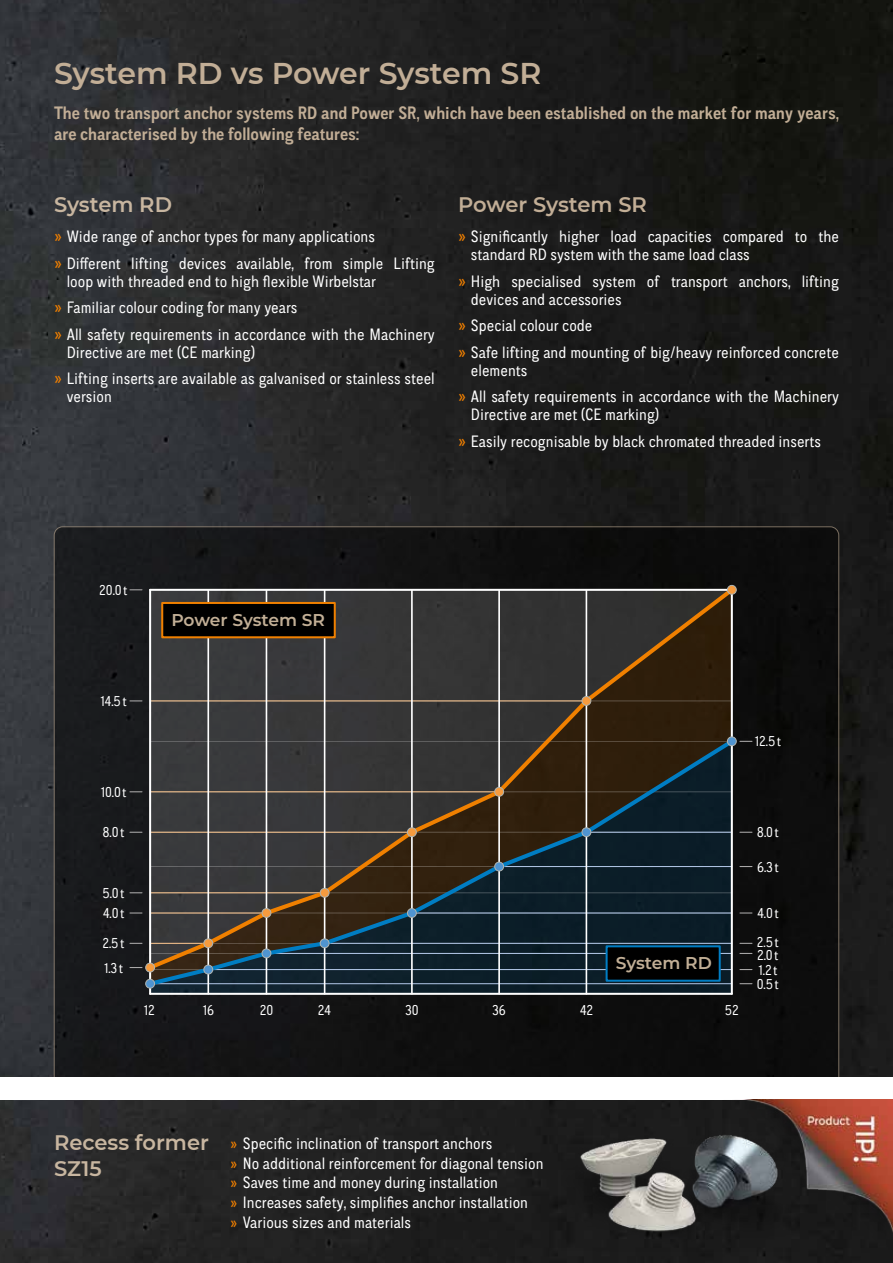
<style>
.page{position:relative;width:893px;height:1263px;background:#fff}
.page>*{position:absolute;margin:0;border:0;box-sizing:border-box;transform-origin:0 0}
.t1{font:600 30px "Montserrat";letter-spacing:-.005em;color:#c2ae96}
.t2{font:600 21px/25.2px "Montserrat";color:#c8b6a0}
.t3{font:600 21px "Montserrat";letter-spacing:-.01em;color:#c2ae96}
.t4{font:700 18px/21.6px "CA Normal";color:#c2ae96}
.t5{font:600 17.1px "Montserrat";letter-spacing:-.005em;color:#c2af96}
.t6{font:16.5px/26.5px "CA Normal";color:#fff}
.t7{font:14.25px "CA Normal";color:#fff}
.s1{font-size:18px;color:#f07f00}
.s2{color:#f07f00}
</style>
<div class="page">
<img style="left:0;top:0;width:893px;height:1263px">
<div style="left:54px;top:527px;width:785px;height:561px;background:linear-gradient(to right,#191a1c,#090909);border-radius:9px"></div>
<hr style="left:207px;top:590px;width:2px;height:404px;background:#fff">
<hr style="left:266px;top:590px;width:1px;height:404px;background:#fff">
<hr style="left:324px;top:590px;width:1px;height:404px;background:#fff">
<hr style="left:411px;top:590px;width:2px;height:404px;background:#fff">
<hr style="left:498px;top:590px;width:2px;height:404px;background:#fff">
<hr style="left:586px;top:590px;width:1px;height:404px;background:#fff">
<hr style="left:731px;top:590px;width:2px;height:404px;background:#fff">
<svg style="left:130px;top:967px;width:12px;height:1px"></svg>
<svg style="left:130px;top:943px;width:12px;height:1px"></svg>
<svg style="left:130px;top:912px;width:12px;height:1px"></svg>
<svg style="left:130px;top:892px;width:12px;height:1px"></svg>
<svg style="left:130px;top:832px;width:12px;height:1px"></svg>
<svg style="left:130px;top:791px;width:12px;height:1px"></svg>
<svg style="left:130px;top:700px;width:12px;height:1px"></svg>
<svg style="left:130px;top:589px;width:12px;height:1px"></svg>
<svg style="left:740px;top:983px;width:12px;height:1px"></svg>
<svg style="left:740px;top:969px;width:12px;height:1px"></svg>
<svg style="left:740px;top:953px;width:12px;height:1px"></svg>
<svg style="left:740px;top:943px;width:12px;height:1px"></svg>
<svg style="left:740px;top:912px;width:12px;height:1px"></svg>
<svg style="left:740px;top:866px;width:12px;height:1px"></svg>
<svg style="left:740px;top:832px;width:12px;height:1px"></svg>
<svg style="left:740px;top:741px;width:12px;height:1px"></svg>
<hr style="left:150px;top:993px;width:582px;height:2px;background:#fff">
<hr style="left:149px;top:590px;width:2px;height:404px;background:#fff">
<svg style="left:145px;top:736px;width:592px;height:252px"></svg>
<svg style="left:149px;top:588px;width:584px;height:381px"></svg>
<div style="left:146px;top:979px;width:9px;height:9px;background:#5094d0;border-radius:50%"></div>
<div style="left:145px;top:979px;width:10px;height:9px;border:1px solid #afb4b1;border-radius:50%"></div>
<div style="left:204px;top:965px;width:9px;height:9px;background:#5094d0;border-radius:50%"></div>
<div style="left:204px;top:965px;width:9px;height:9px;border:1px solid #afb4b1;border-radius:50%"></div>
<div style="left:262px;top:949px;width:9px;height:9px;background:#5094d0;border-radius:50%"></div>
<div style="left:262px;top:949px;width:9px;height:9px;border:1px solid #afb4b1;border-radius:50%"></div>
<div style="left:320px;top:939px;width:9px;height:9px;background:#5094d0;border-radius:50%"></div>
<div style="left:320px;top:938px;width:9px;height:10px;border:1px solid #afb4b1;border-radius:50%"></div>
<div style="left:407px;top:908px;width:9px;height:9px;background:#5094d0;border-radius:50%"></div>
<div style="left:407px;top:908px;width:10px;height:10px;border:1px solid #afb4b1;border-radius:50%"></div>
<div style="left:495px;top:862px;width:9px;height:9px;background:#5094d0;border-radius:50%"></div>
<div style="left:494px;top:862px;width:10px;height:9px;border:1px solid #afb4b1;border-radius:50%"></div>
<div style="left:582px;top:828px;width:9px;height:9px;background:#5094d0;border-radius:50%"></div>
<div style="left:582px;top:827px;width:9px;height:10px;border:1px solid #afb4b1;border-radius:50%"></div>
<div style="left:727px;top:737px;width:9px;height:9px;background:#5094d0;border-radius:50%"></div>
<div style="left:727px;top:736px;width:10px;height:10px;border:1px solid #afb4b1;border-radius:50%"></div>
<div style="left:146px;top:963px;width:9px;height:9px;background:#f59b3f;border-radius:50%"></div>
<div style="left:145px;top:963px;width:10px;height:9px;border:1px solid #afb4b1;border-radius:50%"></div>
<div style="left:204px;top:939px;width:9px;height:9px;background:#f59b3f;border-radius:50%"></div>
<div style="left:204px;top:938px;width:9px;height:10px;border:1px solid #afb4b1;border-radius:50%"></div>
<div style="left:262px;top:908px;width:9px;height:9px;background:#f59b3f;border-radius:50%"></div>
<div style="left:262px;top:908px;width:9px;height:10px;border:1px solid #afb4b1;border-radius:50%"></div>
<div style="left:320px;top:888px;width:9px;height:9px;background:#f59b3f;border-radius:50%"></div>
<div style="left:320px;top:888px;width:9px;height:9px;border:1px solid #afb4b1;border-radius:50%"></div>
<div style="left:407px;top:828px;width:9px;height:9px;background:#f59b3f;border-radius:50%"></div>
<div style="left:407px;top:827px;width:10px;height:10px;border:1px solid #afb4b1;border-radius:50%"></div>
<div style="left:495px;top:787px;width:9px;height:9px;background:#f59b3f;border-radius:50%"></div>
<div style="left:494px;top:787px;width:10px;height:9px;border:1px solid #afb4b1;border-radius:50%"></div>
<div style="left:582px;top:696px;width:9px;height:9px;background:#f59b3f;border-radius:50%"></div>
<div style="left:582px;top:696px;width:9px;height:10px;border:1px solid #afb4b1;border-radius:50%"></div>
<div style="left:727px;top:585px;width:9px;height:9px;background:#f59b3f;border-radius:50%"></div>
<div style="left:727px;top:585px;width:10px;height:10px;border:1px solid #afb4b1;border-radius:50%"></div>
<div style="left:162px;top:603px;width:173px;height:34px;background:#000"></div>
<div style="left:161px;top:602px;width:175px;height:36px;border:2px solid #f08000"></div>
<div style="left:607px;top:946px;width:113px;height:35px;background:#000"></div>
<div style="left:606px;top:945px;width:115px;height:37px;border:2px solid #007dc3"></div>
<div style="left:0;top:1077px;width:893px;height:23px;background:#fff"></div>
<img style="left:561px;top:1099px;width:238px;height:152px">
<img style="left:697px;top:1100px;width:196px;height:163px">
<h1 class="t1" style="left:54px;top:52px;width:489px">System RD vs Power System SR</h1>
<p class="t4" style="left:54px;top:101px;width:787px">The two transport anchor systems RD and Power SR, which have been established on the market for many years, are characterised by the following features:</p>
<p class="t2" style="left:54px;top:190px;width:119px">System RD</p>
<p class="t6" style="left:54px;top:223px;width:382px"><span class="s1">»</span> Wide range of anchor types for many applications<br><span class="s1">»</span> Different lifting devices available, from simple Lifting</p>
<p class="t6" style="left:54px;top:267px;width:382px;text-indent:13px">loop with threaded end to high flexible Wirbelstar<br><span class="s1">»</span> Familiar colour coding for many years<br><span class="s1">»</span> All safety requirements in accordance with the Machinery</p>
<p class="t6" style="left:54px;top:338px;width:382px;text-indent:13px">Directive are met (CE marking)<br><span class="s1">»</span> Lifting inserts are available as galvanised or stainless steel</p>
<p class="t6" style="left:67px;top:383px;width:47px">version</p>
<p class="t3" style="left:458px;top:189px;width:190px">Power System SR</p>
<p class="t6" style="left:471px;top:227px;width:370px;line-height:18px;text-indent:-13px"><span class="s1">»</span> Significantly higher load capacities compared to the standard RD system with the same load class</p>
<p class="t6" style="left:471px;top:272px;width:369px;line-height:18px;text-indent:-13px"><span class="s1">»</span> High specialised system of transport anchors, lifting devices and accessories</p>
<p class="t6" style="left:458px;top:312px;width:382px"><span class="s1">»</span> Special colour code<br><span class="s1">»</span> Safe lifting and mounting of big/heavy reinforced concrete</p>
<p class="t6" style="left:458px;top:356px;width:382px;text-indent:13px">elements<br><span class="s1">»</span> All safety requirements in accordance with the Machinery</p>
<p class="t6" style="left:458px;top:401px;width:364px;text-indent:13px">Directive are met (CE marking)<br><span class="s1">»</span> Easily recognisable by black chromated threaded inserts</p>
<p class="t7" style="left:99px;top:580px;width:30px">20.0 t</p>
<p class="t7" style="left:101px;top:691px;width:28px">14.5 t</p>
<p class="t7" style="left:101px;top:782px;width:27px">10.0 t</p>
<p class="t7" style="left:102px;top:823px;width:24px">8.0 t</p>
<p class="t7" style="left:102px;top:883px;width:24px">5.0 t</p>
<p class="t7" style="left:103px;top:903px;width:23px">4.0 t</p>
<p class="t7" style="left:102px;top:934px;width:24px">2.5 t</p>
<p class="t7" style="left:104px;top:958px;width:21px">1.3 t</p>
<p class="t5" style="left:171px;top:608px;width:155px">Power System SR</p>
<p class="t5" style="left:616px;top:951px;width:98px">System RD</p>
<p class="t7" style="left:755px;top:732px;width:28px">12.5 t</p>
<p class="t7" style="left:757px;top:823px;width:24px">8.0 t</p>
<p class="t7" style="left:757px;top:857px;width:23px">6.3 t</p>
<p class="t7" style="left:757px;top:903px;width:23px">4.0 t</p>
<p class="t7" style="left:757px;top:932px;width:24px">2.5 t</p>
<p class="t7" style="left:757px;top:945px;width:23px">2.0 t</p>
<p class="t7" style="left:758px;top:960px;width:21px">1.2 t</p>
<p class="t7" style="left:757px;top:974px;width:24px">0.5 t</p>
<p class="t7" style="left:144px;top:1000px;width:13px">12</p>
<p class="t7" style="left:203px;top:1000px;width:13px">16</p>
<p class="t7" style="left:260px;top:1000px;width:15px">20</p>
<p class="t7" style="left:318px;top:1000px;width:15px">24</p>
<p class="t7" style="left:405px;top:1000px;width:15px">30</p>
<p class="t7" style="left:492px;top:1000px;width:15px">36</p>
<p class="t7" style="left:580px;top:1000px;width:15px">42</p>
<p class="t7" style="left:725px;top:1000px;width:15px">52</p>
<p class="t2" style="left:54px;top:1129px;width:156px">Recess former<br>SZ15</p>
<p class="t6" style="left:230px;top:1133px;width:315px;line-height:19.8px"><span class="s2">»</span> Specific inclination of transport anchors<br><span class="s2">»</span> No additional reinforcement for diagonal tension <span class="s2">»</span> Saves time and money during installation<br><span class="s2">»</span> Increases safety, simplifies anchor installation<br><span class="s2">»</span> Various sizes and materials</p>
</div>
